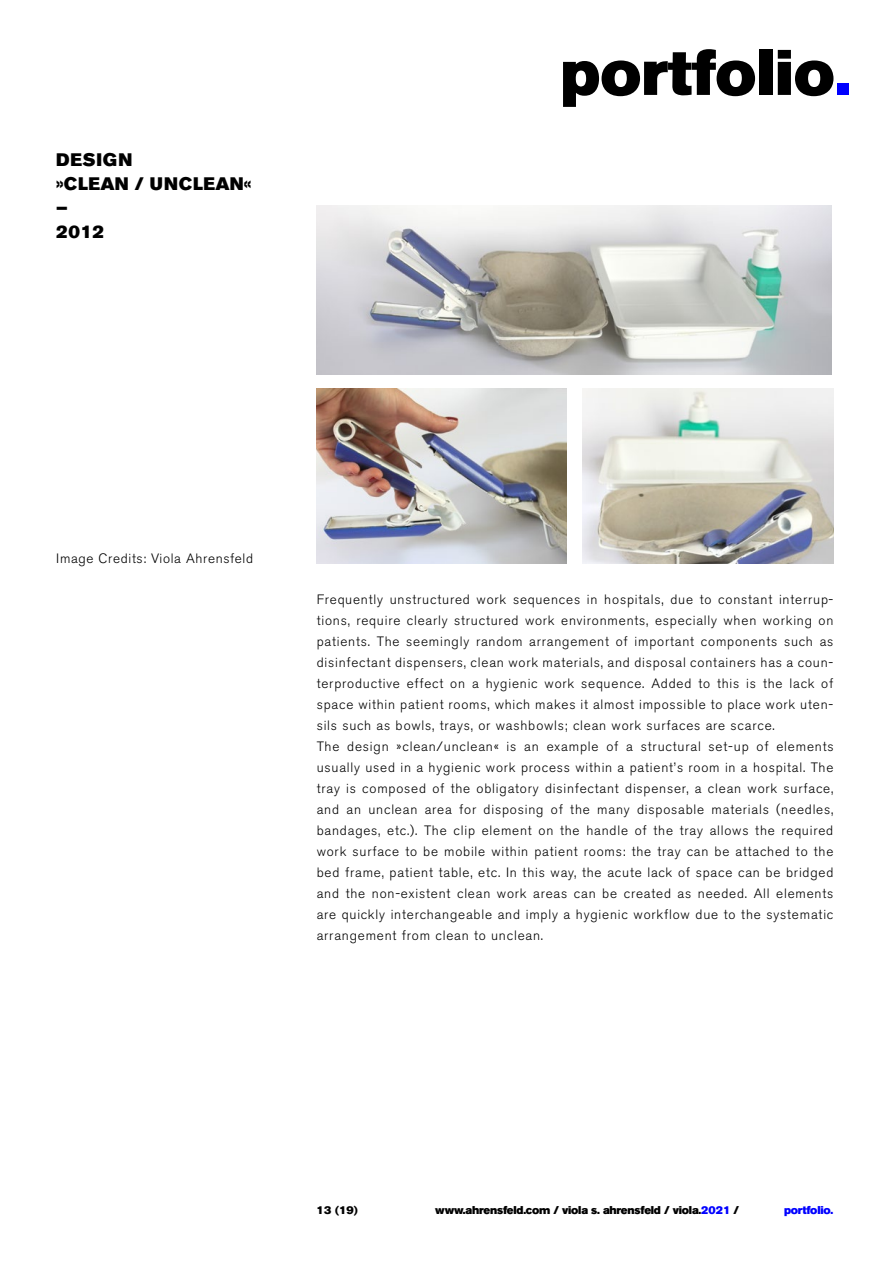
<style>
.page{position:relative;width:893px;height:1263px;background:#fff}
.page>*{position:absolute;margin:0;border:0;box-sizing:border-box;transform-origin:0 0}
.t1{font:63.75px "Akzidenz Grotesk BE Super";color:#000}
.t2{font:18px/24px "Akzidenz Grotesk BE Super";letter-spacing:.03em;color:#000}
.t3{font:300 13.5px/21px "Akzidenz Grotesk BE";letter-spacing:.06em;color:#000}
.t4{font:11.25px "Akzidenz Grotesk BE Super";letter-spacing:-.02em;color:#000}
.t5{font:11.25px "Akzidenz Grotesk BE Super";letter-spacing:-.02em;color:#00f}
.s1{color:#00f}
</style>
<div class="page">
<img style="left:316px;top:205px;width:516px;height:169px">
<img style="left:316px;top:388px;width:250px;height:175px">
<img style="left:582px;top:388px;width:251px;height:175px">
<h2 class="t2" style="left:56px;top:148px;width:197px">DESIGN<br>»CLEAN / UNCLEAN« –<br>2012</h2>
<h1 class="t1" style="left:560px;top:36px;width:292px">portfolio<span class="s1">.</span></h1>
<p class="t3" style="left:56px;top:548px;width:198px">Image Credits: Viola Ahrensfeld</p>
<p class="t3" style="left:317px;top:589px;width:518px">Frequently unstructured work sequences in hospitals, due to constant interrup&shy;tions, require clearly structured work environments, especially when working on patients. The seemingly random arrangement of important components such as disinfectant dispensers, clean work materials, and disposal containers has a coun&shy;terproductive effect on a hygienic work sequence. Added to this is the lack of space within patient rooms, which makes it almost impossible to place work uten&shy;sils such as bowls, trays, or washbowls; clean work surfaces are scarce.<br>The design »clean/unclean« is an example of a structural set-up of elements usually used in a hygienic work process within a patient’s room in a hospital. The tray is composed of the obligatory disinfectant dispenser, a clean work surface, and an unclean area for disposing of the many disposable materials (needles, bandages, etc.). The clip element on the handle of the tray allows the required work surface to be mobile within patient rooms: the tray can be attached to the bed frame, patient table, etc. In this way, the acute lack of space can be bridged and the non-existent clean work areas can be created as needed. All elements are quickly interchangeable and imply a hygienic workflow due to the systematic arrangement from clean to unclean.</p>
<p class="t4" style="left:317px;top:1204px;width:43px">13 (19)</p>
<p class="t4" style="left:435px;top:1204px;width:305px">www.ahrensfeld.com / viola s. ahrensfeld / viola.<span class="s1">2021</span> /</p>
<p class="t5" style="left:784px;top:1204px;width:51px">portfolio.</p>
</div>
